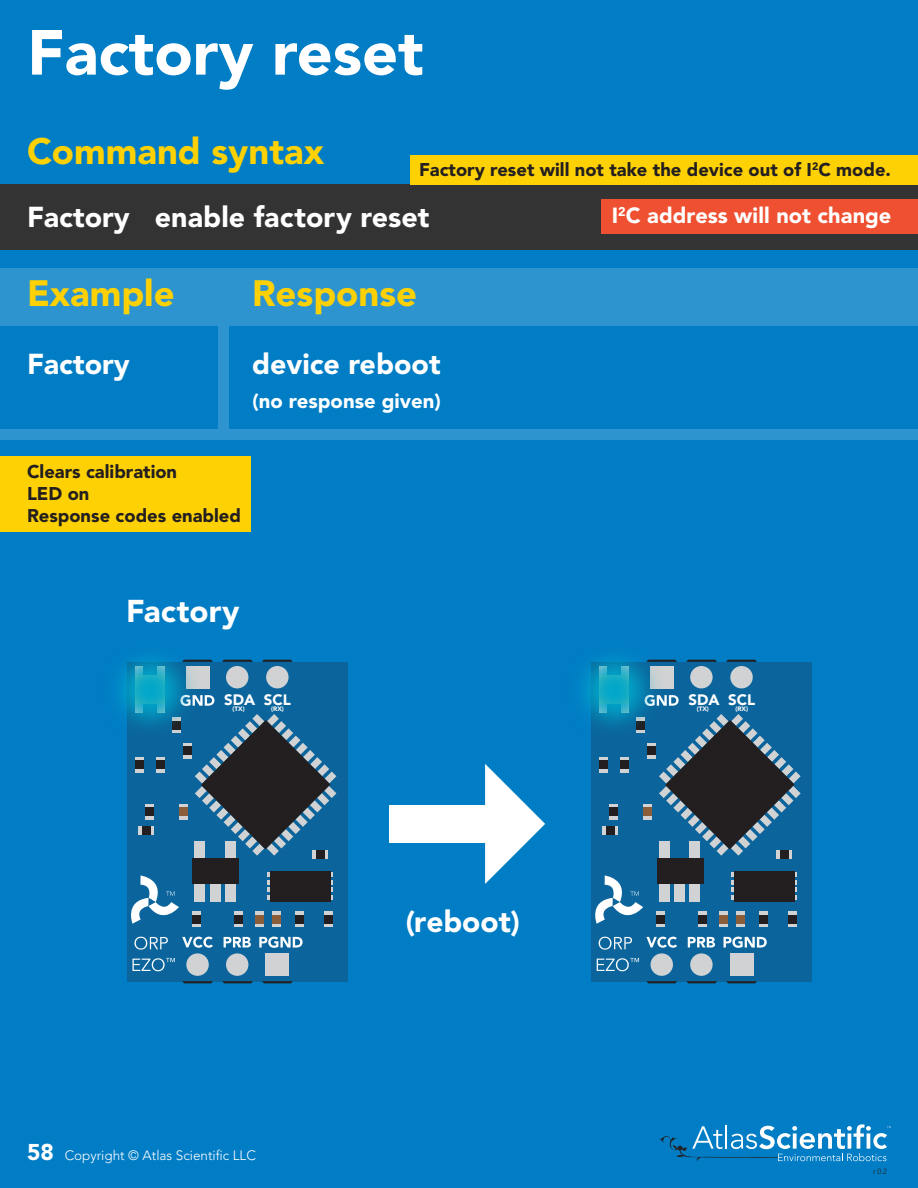
<style>
.page{position:relative;width:918px;height:1188px;background:#007dc5}
.page>*{position:absolute;margin:0;border:0;box-sizing:border-box;transform-origin:0 0}
.t1{font:900 63px "Avenir LT Pro";color:#fff}
.t2{font:900 36.45px "Avenir LT Pro";color:#fed105}
.t3{font:900 31.35px "Avenir LT Pro";letter-spacing:.005em;color:#fff}
.t4{font:900 29.85px "Avenir LT Pro";color:#fff}
.t5{font:900 28.65px "Avenir LT Pro";color:#fff}
.t6{font:900 21.75px "Avenir LT Pro";letter-spacing:.005em;color:#fff}
.t7{font:900 20.25px "Avenir LT Pro";color:#fff}
.t8{font:900 18.3px "Avenir LT Pro";color:#231f20}
.t9{font:900 15px "Avenir";color:#fff}
.t10{font:300 13.5px "Avenir LT Pro";color:#fff}
.t11{font:300 7.5px "Avenir LT Pro";color:#231f20}
.t12{font:900 6.3px "Avenir";color:#fff}
.s1{font-weight:900;font-size:22.65px}
</style>
<div class="page">
<div style="left:0;top:184px;width:918px;height:66px;background:#333"></div>
<div style="left:0;top:268px;width:918px;height:58px;background:#2e94cf"></div>
<div style="left:218px;top:326px;width:11px;height:107px;background:#2e94cf"></div>
<div style="left:0;top:429px;width:918px;height:11px;background:#2e94cf"></div>
<div style="left:127px;top:662px;width:220px;height:319px;background:#0b659c"></div>
<svg style="left:262px;top:660px;width:31px;height:2px"></svg>
<svg style="left:246px;top:660px;width:7px;height:2px"></svg>
<svg style="left:182px;top:981px;width:31px;height:2px"></svg>
<svg style="left:222px;top:981px;width:31px;height:2px"></svg>
<svg style="left:262px;top:981px;width:31px;height:2px"></svg>
<svg style="left:192px;top:911px;width:9px;height:16px"></svg>
<div style="left:192px;top:915px;width:9px;height:8px;background:#231f20"></div>
<svg style="left:234px;top:911px;width:9px;height:16px"></svg>
<div style="left:234px;top:915px;width:9px;height:8px;background:#231f20"></div>
<svg style="left:324px;top:911px;width:9px;height:16px"></svg>
<div style="left:324px;top:915px;width:9px;height:8px;background:#231f20"></div>
<svg style="left:295px;top:911px;width:9px;height:16px"></svg>
<div style="left:295px;top:915px;width:9px;height:8px;background:#231f20"></div>
<svg style="left:145px;top:804px;width:9px;height:16px"></svg>
<div style="left:145px;top:808px;width:9px;height:8px;background:#231f20"></div>
<svg style="left:138px;top:826px;width:16px;height:9px"></svg>
<div style="left:142px;top:826px;width:8px;height:9px;background:#231f20"></div>
<svg style="left:312px;top:856px;width:16px;height:3px"></svg>
<div style="left:316px;top:850px;width:8px;height:9px;background:#231f20"></div>
<svg style="left:179px;top:804px;width:9px;height:16px"></svg>
<div style="left:179px;top:808px;width:9px;height:8px;background:#8a5d3b"></div>
<svg style="left:255px;top:911px;width:9px;height:16px"></svg>
<div style="left:255px;top:915px;width:9px;height:8px;background:#8a5d3b"></div>
<svg style="left:272px;top:911px;width:9px;height:16px"></svg>
<div style="left:272px;top:915px;width:9px;height:8px;background:#8a5d3b"></div>
<svg style="left:224px;top:937px;width:27px;height:10px"></svg>
<svg style="left:182px;top:937px;width:31px;height:11px"></svg>
<svg style="left:268px;top:872px;width:65px;height:5px"></svg>
<svg style="left:268px;top:880px;width:65px;height:4px"></svg>
<svg style="left:268px;top:887px;width:65px;height:5px"></svg>
<svg style="left:268px;top:895px;width:65px;height:5px"></svg>
<div style="left:271px;top:871px;width:60px;height:30px;background:#231f20"></div>
<svg style="left:259px;top:937px;width:44px;height:11px"></svg>
<div style="left:195px;top:841px;width:10px;height:18px;background:#d0d2d3"></div>
<div style="left:225px;top:841px;width:10px;height:18px;background:#d0d2d3"></div>
<div style="left:225px;top:884px;width:10px;height:17px;background:#d0d2d3"></div>
<div style="left:210px;top:884px;width:10px;height:17px;background:#d0d2d3"></div>
<div style="left:195px;top:884px;width:10px;height:17px;background:#d0d2d3"></div>
<div style="left:192px;top:859px;width:47px;height:25px;background:#231f20"></div>
<svg style="left:195px;top:714px;width:141px;height:142px"></svg>
<div style="left:266px;top:666px;width:23px;height:22px;background:#d0d2d3;border-radius:50%"></div>
<div style="left:226px;top:666px;width:22px;height:22px;background:#d0d2d3;border-radius:50%"></div>
<div style="left:186px;top:953px;width:23px;height:23px;background:#d0d2d3;border-radius:50%"></div>
<div style="left:226px;top:953px;width:22px;height:23px;background:#d0d2d3;border-radius:50%"></div>
<div style="left:266px;top:953px;width:23px;height:23px;background:#d0d2d3"></div>
<svg style="left:131px;top:875px;width:48px;height:49px"></svg>
<svg style="left:133px;top:958px;width:42px;height:13px"></svg>
<svg style="left:134px;top:937px;width:34px;height:13px"></svg>
<img style="left:117px;top:657px;width:129px;height:129px">
<div style="left:591px;top:662px;width:220px;height:319px;background:#0b659c"></div>
<svg style="left:726px;top:660px;width:31px;height:2px"></svg>
<svg style="left:710px;top:660px;width:7px;height:2px"></svg>
<svg style="left:646px;top:981px;width:31px;height:2px"></svg>
<svg style="left:686px;top:981px;width:31px;height:2px"></svg>
<svg style="left:726px;top:981px;width:31px;height:2px"></svg>
<svg style="left:656px;top:911px;width:9px;height:16px"></svg>
<div style="left:656px;top:915px;width:9px;height:8px;background:#231f20"></div>
<svg style="left:698px;top:911px;width:9px;height:16px"></svg>
<div style="left:698px;top:915px;width:9px;height:8px;background:#231f20"></div>
<svg style="left:788px;top:911px;width:9px;height:16px"></svg>
<div style="left:788px;top:915px;width:9px;height:8px;background:#231f20"></div>
<svg style="left:760px;top:911px;width:8px;height:16px"></svg>
<div style="left:760px;top:915px;width:8px;height:8px;background:#231f20"></div>
<svg style="left:609px;top:804px;width:9px;height:16px"></svg>
<div style="left:609px;top:808px;width:9px;height:8px;background:#231f20"></div>
<svg style="left:602px;top:826px;width:16px;height:9px"></svg>
<div style="left:606px;top:826px;width:8px;height:9px;background:#231f20"></div>
<svg style="left:776px;top:856px;width:16px;height:3px"></svg>
<div style="left:780px;top:850px;width:8px;height:9px;background:#231f20"></div>
<svg style="left:643px;top:804px;width:9px;height:16px"></svg>
<div style="left:643px;top:808px;width:9px;height:8px;background:#8a5d3b"></div>
<svg style="left:719px;top:911px;width:9px;height:16px"></svg>
<div style="left:719px;top:915px;width:9px;height:8px;background:#8a5d3b"></div>
<svg style="left:736px;top:911px;width:9px;height:16px"></svg>
<div style="left:736px;top:915px;width:9px;height:8px;background:#8a5d3b"></div>
<svg style="left:688px;top:937px;width:27px;height:10px"></svg>
<svg style="left:646px;top:937px;width:31px;height:11px"></svg>
<svg style="left:732px;top:872px;width:65px;height:5px"></svg>
<svg style="left:732px;top:880px;width:65px;height:4px"></svg>
<svg style="left:732px;top:887px;width:65px;height:5px"></svg>
<svg style="left:732px;top:895px;width:65px;height:5px"></svg>
<div style="left:735px;top:871px;width:60px;height:30px;background:#231f20"></div>
<svg style="left:724px;top:937px;width:43px;height:11px"></svg>
<div style="left:659px;top:841px;width:10px;height:18px;background:#d0d2d3"></div>
<div style="left:689px;top:841px;width:11px;height:18px;background:#d0d2d3"></div>
<div style="left:689px;top:884px;width:11px;height:17px;background:#d0d2d3"></div>
<div style="left:674px;top:884px;width:10px;height:17px;background:#d0d2d3"></div>
<div style="left:659px;top:884px;width:10px;height:17px;background:#d0d2d3"></div>
<div style="left:657px;top:859px;width:47px;height:25px;background:#231f20"></div>
<svg style="left:659px;top:714px;width:142px;height:142px"></svg>
<div style="left:730px;top:666px;width:23px;height:22px;background:#d0d2d3;border-radius:50%"></div>
<svg style="left:690px;top:666px;width:23px;height:22px"></svg>
<div style="left:651px;top:953px;width:22px;height:23px;background:#d0d2d3;border-radius:50%"></div>
<div style="left:690px;top:953px;width:23px;height:23px;background:#d0d2d3;border-radius:50%"></div>
<div style="left:730px;top:953px;width:23px;height:23px;background:#d0d2d3"></div>
<svg style="left:595px;top:875px;width:48px;height:49px"></svg>
<svg style="left:597px;top:958px;width:42px;height:13px"></svg>
<svg style="left:599px;top:937px;width:33px;height:13px"></svg>
<img style="left:581px;top:657px;width:129px;height:129px">
<div style="left:389px;top:805px;width:115px;height:38px;background:#fff"></div>
<svg style="left:485px;top:764px;width:60px;height:120px"></svg>
<div style="left:601px;top:200px;width:317px;height:34px;background:#ef5032"></div>
<div style="left:0;top:456px;width:251px;height:75px;background:#fed105"></div>
<div style="left:411px;top:155px;width:507px;height:29px;background:#fed105"></div>
<svg style="left:660px;top:1124px;width:231px;height:37px"></svg>
<p class="t1" style="left:27px;top:15px;width:398px">Factory reset</p>
<p class="t2" style="left:27px;top:129px;width:299px">Command syntax</p>
<p class="t8" style="left:419px;top:158px;width:473px">Factory reset will not take the device out of I<sup>2</sup>C mode.</p>
<p class="t5" style="left:27px;top:200px;width:104px">Factory</p>
<p class="t5" style="left:155px;top:200px;width:276px">enable factory reset</p>
<p class="t2" style="left:27px;top:272px;width:149px">Example</p>
<p class="t2" style="left:252px;top:272px;width:167px">Response</p>
<p class="t5" style="left:27px;top:347px;width:104px">Factory</p>
<p class="t5" style="left:252px;top:347px;width:190px">device reboot</p>
<p class="t7" style="left:252px;top:389px;width:190px">(no response given)</p>
<p class="t8" style="left:27px;top:461px;width:152px">Clears calibration</p>
<p class="t8" style="left:27px;top:483px;width:64px">LED on</p>
<p class="t8" style="left:27px;top:505px;width:216px">Response codes enabled</p>
<p class="t3" style="left:126px;top:592px;width:115px">Factory</p>
<p class="t6" style="left:612px;top:202px;width:281px">I<sup>2</sup>C address will not change</p>
<p class="t9" style="left:224px;top:691px;width:33px">SDA</p>
<p class="t12" style="left:233px;top:705px;width:14px">(TX)</p>
<p class="t12" style="left:271px;top:705px;width:14px">(RX)</p>
<p class="t9" style="left:264px;top:691px;width:28px">SCL</p>
<p class="t9" style="left:688px;top:691px;width:33px">SDA</p>
<p class="t12" style="left:697px;top:705px;width:14px">(TX)</p>
<p class="t12" style="left:735px;top:705px;width:14px">(RX)</p>
<p class="t9" style="left:728px;top:691px;width:28px">SCL</p>
<p class="t10" style="left:27px;top:1148px;width:230px"><span class="s1">58</span> Copyright © Atlas Scientific LLC</p>
<p class="t4" style="left:406px;top:903px;width:116px">(reboot)</p>
<p class="t11" style="left:873px;top:1167px;width:16px">r 0.2</p>
</div>
